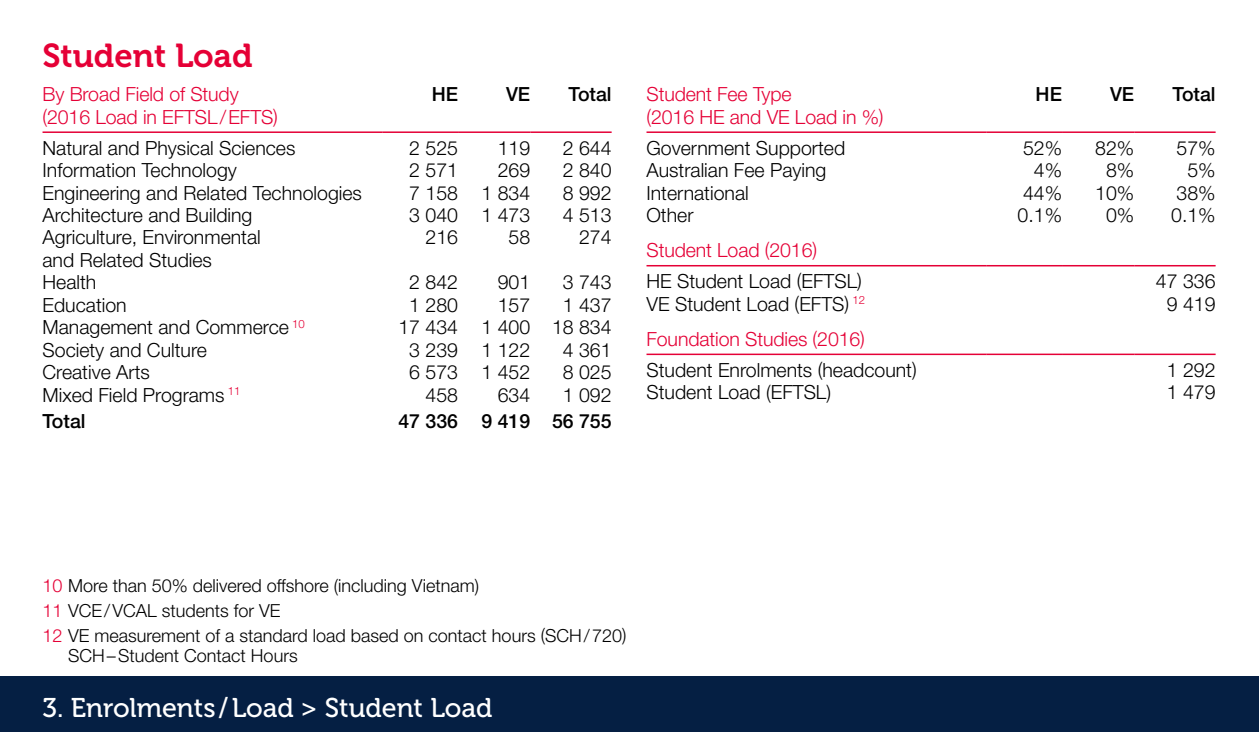
<style>
.page{position:relative;width:1259px;height:732px;background:#fff}
.page>*{position:absolute;margin:0;border:0;box-sizing:border-box;transform-origin:0 0}
.t1{font:33px "Museo 700";color:#e50036}
.t2{font:27px "Museo 500";color:#fff}
.t3{font:300 19.5px/22.5px "Helvetica Neue LT Pro";color:#000}
.t4{font:300 19.5px/22.5px "Helvetica Neue LT Std";letter-spacing:-.005em;color:#e50036}
.t5{font:500 19.5px "Helvetica Neue LT Pro";color:#000}
.t6{font:300 18px/24.6px "Helvetica Neue LT Pro";color:#000}
.s1{color:#e50036}
</style>
<div class="page">
<div style="left:0;top:676px;width:1259px;height:55px;background:#051f43"></div>
<hr style="left:43px;top:131px;width:340px;height:2px;background:#e50036">
<hr style="left:383px;top:131px;width:75px;height:2px;background:#e50036">
<hr style="left:458px;top:131px;width:72px;height:2px;background:#e50036">
<hr style="left:530px;top:131px;width:81px;height:2px;background:#e50036">
<hr style="left:646px;top:131px;width:340px;height:2px;background:#e50036">
<hr style="left:986px;top:131px;width:76px;height:2px;background:#e50036">
<hr style="left:1062px;top:131px;width:72px;height:2px;background:#e50036">
<hr style="left:1134px;top:131px;width:81px;height:2px;background:#e50036">
<hr style="left:646px;top:265px;width:340px;height:1px;background:#e50036">
<hr style="left:986px;top:265px;width:76px;height:1px;background:#e50036">
<hr style="left:1062px;top:265px;width:72px;height:1px;background:#e50036">
<hr style="left:1134px;top:265px;width:81px;height:1px;background:#e50036">
<hr style="left:646px;top:353px;width:340px;height:2px;background:#e50036">
<hr style="left:986px;top:353px;width:76px;height:2px;background:#e50036">
<hr style="left:1062px;top:353px;width:72px;height:2px;background:#e50036">
<hr style="left:1134px;top:353px;width:81px;height:2px;background:#e50036">
<h1 class="t1" style="left:43px;top:38px;width:212px">Student Load</h1>
<p class="t4" style="left:43px;top:82px;width:237px">By Broad Field of Study (2016 Load in EFTSL/EFTS)</p>
<p class="t5" style="left:432px;top:83px;width:28px">HE</p>
<p class="t5" style="left:506px;top:83px;width:26px">VE</p>
<p class="t5" style="left:568px;top:83px;width:44px">Total</p>
<p class="t3" style="left:43px;top:136px;width:254px">Natural and Physical Sciences</p>
<p class="t3" style="left:409px;top:136px;width:50px">2 525</p>
<p class="t3" style="left:498px;top:136px;width:34px">119</p>
<p class="t3" style="left:563px;top:136px;width:50px">2 644</p>
<p class="t3" style="left:43px;top:158px;width:196px">Information Technology</p>
<p class="t3" style="left:409px;top:158px;width:50px">2 571</p>
<p class="t3" style="left:498px;top:158px;width:34px">269</p>
<p class="t3" style="left:563px;top:158px;width:50px">2 840</p>
<p class="t3" style="left:43px;top:181px;width:321px">Engineering and Related Technologies</p>
<p class="t3" style="left:409px;top:181px;width:122px">7 158 1 834</p>
<p class="t3" style="left:563px;top:181px;width:50px">8 992</p>
<p class="t3" style="left:43px;top:203px;width:211px">Architecture and Building</p>
<p class="t3" style="left:409px;top:203px;width:122px">3 040 1 473</p>
<p class="t3" style="left:563px;top:203px;width:50px">4 513</p>
<p class="t3" style="left:43px;top:226px;width:220px">Agriculture, Environmental and Related Studies</p>
<p class="t3" style="left:425px;top:226px;width:34px">216</p>
<p class="t3" style="left:508px;top:226px;width:23px">58</p>
<p class="t3" style="left:579px;top:226px;width:34px">274</p>
<p class="t3" style="left:43px;top:271px;width:55px">Health</p>
<p class="t3" style="left:409px;top:271px;width:50px">2 842</p>
<p class="t3" style="left:498px;top:271px;width:34px">901</p>
<p class="t3" style="left:563px;top:271px;width:50px">3 743</p>
<p class="t3" style="left:43px;top:293px;width:86px">Education</p>
<p class="t3" style="left:409px;top:293px;width:50px">1 280</p>
<p class="t3" style="left:498px;top:293px;width:34px">157</p>
<p class="t3" style="left:563px;top:293px;width:50px">1 437</p>
<p class="t3" style="left:43px;top:315px;width:264px">Management and Commerce <sup>10</sup></p>
<p class="t3" style="left:398px;top:315px;width:215px">17 434 1 400 18 834</p>
<p class="t3" style="left:43px;top:338px;width:166px">Society and Culture</p>
<p class="t3" style="left:409px;top:338px;width:122px">3 239 1 122</p>
<p class="t3" style="left:563px;top:338px;width:50px">4 361</p>
<p class="t3" style="left:43px;top:360px;width:109px">Creative Arts</p>
<p class="t3" style="left:409px;top:360px;width:122px">6 573 1 452</p>
<p class="t3" style="left:563px;top:360px;width:50px">8 025</p>
<p class="t3" style="left:43px;top:383px;width:199px">Mixed Field Programs <sup>11</sup></p>
<p class="t3" style="left:425px;top:383px;width:34px">458</p>
<p class="t3" style="left:498px;top:383px;width:34px">634</p>
<p class="t3" style="left:563px;top:383px;width:50px">1 092</p>
<p class="t5" style="left:43px;top:409px;width:44px">Total</p>
<p class="t5" style="left:398px;top:409px;width:215px">47 336 9 419 56 755</p>
<p class="t4" style="left:646px;top:82px;width:239px">Student Fee Type<br>(2016 HE and VE Load in %)</p>
<p class="t5" style="left:1035px;top:83px;width:28px">HE</p>
<p class="t5" style="left:1110px;top:83px;width:26px">VE</p>
<p class="t5" style="left:1172px;top:83px;width:44px">Total</p>
<p class="t3" style="left:646px;top:136px;width:200px">Government Supported</p>
<p class="t3" style="left:1023px;top:136px;width:41px">52%</p>
<p class="t3" style="left:1095px;top:136px;width:41px">82%</p>
<p class="t3" style="left:1176px;top:136px;width:41px">57%</p>
<p class="t3" style="left:646px;top:158px;width:181px">Australian Fee Paying</p>
<p class="t3" style="left:1034px;top:158px;width:30px">4%</p>
<p class="t3" style="left:1106px;top:158px;width:30px">8%</p>
<p class="t3" style="left:1187px;top:158px;width:30px">5%</p>
<p class="t3" style="left:646px;top:181px;width:104px">International</p>
<p class="t3" style="left:1023px;top:181px;width:41px">44%</p>
<p class="t3" style="left:1095px;top:181px;width:41px">10%</p>
<p class="t3" style="left:1176px;top:181px;width:41px">38%</p>
<p class="t3" style="left:646px;top:203px;width:48px">Other</p>
<p class="t3" style="left:1017px;top:203px;width:46px">0.1%</p>
<p class="t3" style="left:1106px;top:203px;width:30px">0%</p>
<p class="t3" style="left:1171px;top:203px;width:46px">0.1%</p>
<p class="t4" style="left:646px;top:238px;width:172px">Student Load (2016)</p>
<p class="t3" style="left:646px;top:269px;width:217px">HE Student Load (EFTSL)</p>
<p class="t3" style="left:1156px;top:269px;width:61px">47 336</p>
<p class="t3" style="left:646px;top:292px;width:220px">VE Student Load (EFTS) <sup>12</sup></p>
<p class="t3" style="left:1166px;top:292px;width:50px">9 419</p>
<p class="t4" style="left:646px;top:327px;width:220px">Foundation Studies (2016)</p>
<p class="t3" style="left:646px;top:358px;width:272px">Student Enrolments (headcount)</p>
<p class="t3" style="left:1166px;top:358px;width:50px">1 292</p>
<p class="t3" style="left:646px;top:380px;width:186px">Student Load (EFTSL)</p>
<p class="t3" style="left:1166px;top:380px;width:50px">1 479</p>
<p class="t6" style="left:43px;top:573px;width:585px"><span class="s1">10</span> More than 50% delivered offshore (including Vietnam)<br><span class="s1">11</span> VCE/VCAL students for VE<br><span class="s1">12</span> VE measurement of a standard load based on contact hours (SCH/720)</p>
<p class="t6" style="left:68px;top:642px;width:231px">SCH–Student Contact Hours</p>
<h2 class="t2" style="left:43px;top:692px;width:451px">3. Enrolments /Load &gt; Student Load</h2>
</div>
